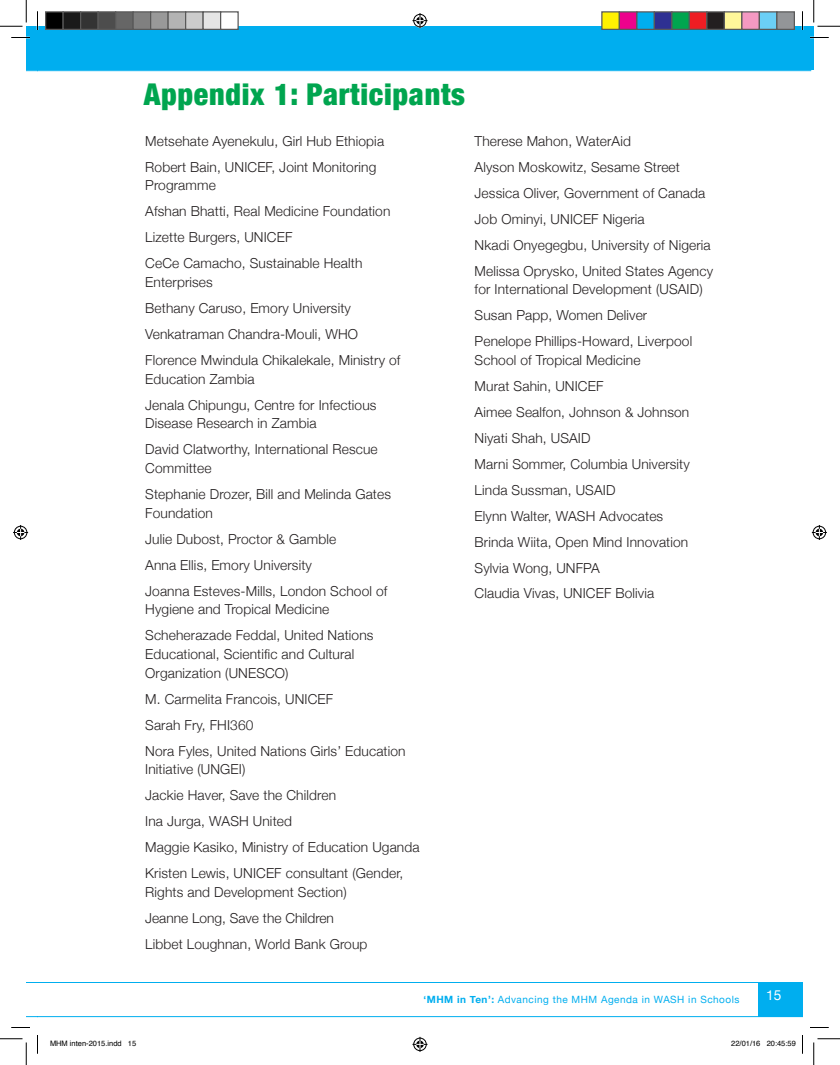
<style>
.page{position:relative;width:840px;height:1065px;background:#fff}
.page>*{position:absolute;margin:0;border:0;box-sizing:border-box;transform-origin:0 0}
.t1{font:900 condensed 30px "Helvetica Neue";letter-spacing:.025em;color:#00a54f}
.t2{font:300 13.75px/26px "Helvetica Neue";letter-spacing:.01em;color:#231f20}
.t3{font:13.75px "Helvetica Neue";color:#fff}
.t4{font:10px "Helvetica Neue";letter-spacing:.05em;color:#00aeef}
.t5{font:7.5px "Helvetica";color:#000}
.s1{font-weight:700}
</style>
<div class="page">
<svg style="left:26px;top:70px;width:12px;height:1px"></svg>
<div style="left:26px;top:26px;width:12px;height:43px;background:#00aeef"></div>
<svg style="left:26px;top:982px;width:777px;height:35px"></svg>
<div style="left:758px;top:983px;width:44px;height:34px;background:#00aeef"></div>
<hr style="left:38px;top:70px;width:773px;height:1px;background:#00aeef">
<div style="left:38px;top:26px;width:776px;height:43px;background:#00aeef"></div>
<svg style="left:11px;top:37px;width:19px;height:1px"></svg>
<svg style="left:810px;top:37px;width:19px;height:1px"></svg>
<svg style="left:11px;top:1027px;width:19px;height:1px"></svg>
<svg style="left:810px;top:1027px;width:19px;height:1px"></svg>
<svg style="left:37px;top:11px;width:1px;height:19px"></svg>
<svg style="left:37px;top:1035px;width:1px;height:19px"></svg>
<svg style="left:802px;top:11px;width:1px;height:19px"></svg>
<svg style="left:802px;top:1035px;width:1px;height:19px"></svg>
<svg style="left:0;top:0;width:27px;height:27px"></svg>
<svg style="left:0;top:1039px;width:27px;height:26px"></svg>
<svg style="left:814px;top:0;width:26px;height:27px"></svg>
<svg style="left:814px;top:1039px;width:26px;height:26px"></svg>
<svg style="left:412px;top:13px;width:16px;height:15px"></svg>
<svg style="left:412px;top:1037px;width:16px;height:15px"></svg>
<svg style="left:13px;top:525px;width:15px;height:15px"></svg>
<svg style="left:812px;top:525px;width:15px;height:15px"></svg>
<div style="left:46px;top:12px;width:17px;height:17px;background:#000"></div>
<div style="left:45px;top:11px;width:19px;height:19px;border:1px solid #595959"></div>
<div style="left:63px;top:12px;width:18px;height:17px;background:#1a1a1a"></div>
<div style="left:62px;top:11px;width:19px;height:19px;border:1px solid #595959"></div>
<div style="left:81px;top:12px;width:17px;height:17px;background:#333"></div>
<div style="left:80px;top:11px;width:19px;height:19px;border:1px solid #595959"></div>
<div style="left:98px;top:12px;width:18px;height:17px;background:#4d4d4d"></div>
<div style="left:98px;top:11px;width:18px;height:19px;border:1px solid #595959"></div>
<div style="left:116px;top:12px;width:17px;height:17px;background:#666"></div>
<div style="left:115px;top:11px;width:19px;height:19px;border:1px solid #595959"></div>
<div style="left:133px;top:12px;width:18px;height:17px;background:#808080"></div>
<div style="left:132px;top:11px;width:19px;height:19px;border:1px solid #595959"></div>
<div style="left:151px;top:12px;width:17px;height:17px;background:#999"></div>
<div style="left:150px;top:11px;width:19px;height:19px;border:1px solid #595959"></div>
<div style="left:168px;top:12px;width:18px;height:17px;background:#b3b3b3"></div>
<div style="left:168px;top:11px;width:18px;height:19px;border:1px solid #595959"></div>
<div style="left:186px;top:12px;width:17px;height:17px;background:#ccc"></div>
<div style="left:185px;top:11px;width:19px;height:19px;border:1px solid #595959"></div>
<div style="left:203px;top:12px;width:18px;height:17px;background:#e5e5e5"></div>
<div style="left:202px;top:11px;width:19px;height:19px;border:1px solid #595959"></div>
<div style="left:221px;top:12px;width:17px;height:17px;background:#fff"></div>
<div style="left:220px;top:11px;width:19px;height:19px;border:1px solid #595959"></div>
<div style="left:602px;top:12px;width:17px;height:17px;background:#fff101"></div>
<div style="left:601px;top:11px;width:19px;height:19px;border:1px solid #595959"></div>
<div style="left:619px;top:12px;width:18px;height:17px;background:#ed028c"></div>
<div style="left:619px;top:11px;width:19px;height:19px;border:1px solid #595959"></div>
<div style="left:637px;top:12px;width:17px;height:17px;background:#00aeef"></div>
<div style="left:636px;top:11px;width:19px;height:19px;border:1px solid #595959"></div>
<div style="left:654px;top:12px;width:18px;height:17px;background:#2e3092"></div>
<div style="left:654px;top:11px;width:18px;height:19px;border:1px solid #595959"></div>
<div style="left:672px;top:12px;width:17px;height:17px;background:#00a54f"></div>
<div style="left:671px;top:11px;width:19px;height:19px;border:1px solid #595959"></div>
<div style="left:689px;top:12px;width:18px;height:17px;background:#ee1d23"></div>
<div style="left:689px;top:11px;width:19px;height:19px;border:1px solid #595959"></div>
<div style="left:707px;top:12px;width:17px;height:17px;background:#231f20"></div>
<div style="left:706px;top:11px;width:19px;height:19px;border:1px solid #595959"></div>
<div style="left:724px;top:12px;width:18px;height:17px;background:#fff79a"></div>
<div style="left:724px;top:11px;width:18px;height:19px;border:1px solid #595959"></div>
<div style="left:742px;top:12px;width:17px;height:17px;background:#f499c2"></div>
<div style="left:741px;top:11px;width:19px;height:19px;border:1px solid #595959"></div>
<div style="left:759px;top:12px;width:18px;height:17px;background:#6bcff6"></div>
<div style="left:759px;top:11px;width:19px;height:19px;border:1px solid #595959"></div>
<div style="left:777px;top:12px;width:17px;height:17px;background:#939598"></div>
<div style="left:776px;top:11px;width:19px;height:19px;border:1px solid #595959"></div>
<h1 class="t1" style="left:144px;top:76px;width:323px">Appendix 1: Participants</h1>
<p class="t2" style="left:145px;top:128px;width:240px">Metsehate Ayenekulu, Girl Hub Ethiopia<br>Robert Bain, UNICEF, Joint Monitoring</p>
<p class="t2" style="left:145px;top:172px;width:247px">Programme<br>Afshan Bhatti, Real Medicine Foundation<br>Lizette Burgers, UNICEF<br>CeCe Camacho, Sustainable Health</p>
<p class="t2" style="left:145px;top:269px;width:257px">Enterprises<br>Bethany Caruso, Emory University<br>Venkatraman Chandra-Mouli, WHO<br>Florence Mwindula Chikalekale, Ministry of</p>
<p class="t2" style="left:145px;top:366px;width:233px">Education Zambia<br>Jenala Chipungu, Centre for Infectious</p>
<p class="t2" style="left:145px;top:410px;width:234px">Disease Research in Zambia<br>David Clatworthy, International Rescue</p>
<p class="t2" style="left:145px;top:455px;width:247px">Committee<br>Stephanie Drozer, Bill and Melinda Gates</p>
<p class="t2" style="left:145px;top:500px;width:244px">Foundation<br>Julie Dubost, Proctor &amp; Gamble<br>Anna Ellis, Emory University<br>Joanna Esteves-Mills, London School of</p>
<p class="t2" style="left:145px;top:596px;width:230px">Hygiene and Tropical Medicine<br>Scheherazade Feddal, United Nations</p>
<p class="t2" style="left:145px;top:645px;width:211px;line-height:18.8px">Educational, Scientific and Cultural<br>Organization (UNESCO)</p>
<p class="t2" style="left:145px;top:686px;width:262px">M. Carmelita Francois, UNICEF<br>Sarah Fry, FHI360<br>Nora Fyles, United Nations Girls’ Education</p>
<p class="t2" style="left:145px;top:756px;width:276px">Initiative (UNGEI)<br>Jackie Haver, Save the Children<br>Ina Jurga, WASH United<br>Maggie Kasiko, Ministry of Education Uganda<br>Kristen Lewis, UNICEF consultant (Gender,</p>
<p class="t2" style="left:145px;top:879px;width:224px">Rights and Development Section)<br>Jeanne Long, Save the Children<br>Libbet Loughnan, World Bank Group</p>
<p class="t2" style="left:475px;top:128px;width:240px">Therese Mahon, WaterAid<br>Alyson Moskowitz, Sesame Street Jessica Oliver, Government of Canada Job Ominyi, UNICEF Nigeria<br>Nkadi Onyegegbu, University of Nigeria Melissa Oprysko, United States Agency</p>
<p class="t2" style="left:475px;top:276px;width:230px">for International Development (USAID)<br>Susan Papp, Women Deliver<br>Penelope Phillips-Howard, Liverpool</p>
<p class="t2" style="left:475px;top:347px;width:217px">School of Tropical Medicine<br>Murat Sahin, UNICEF<br>Aimee Sealfon, Johnson &amp; Johnson<br>Niyati Shah, USAID<br>Marni Sommer, Columbia University<br>Linda Sussman, USAID<br>Elynn Walter, WASH Advocates<br>Brinda Wiita, Open Mind Innovation<br>Sylvia Wong, UNFPA<br>Claudia Vivas, UNICEF Bolivia</p>
<p class="t4" style="left:424px;top:993px;width:317px"><span class="s1">‘MHM in Ten’:</span> Advancing the MHM Agenda in WASH in Schools</p>
<p class="t3" style="left:766px;top:987px;width:17px">15</p>
<p class="t5" style="left:50px;top:1038px;width:88px">MHM inten-2015.indd 15</p>
<p class="t5" style="left:731px;top:1038px;width:66px">22/01/16 20:45:59</p>
</div>
